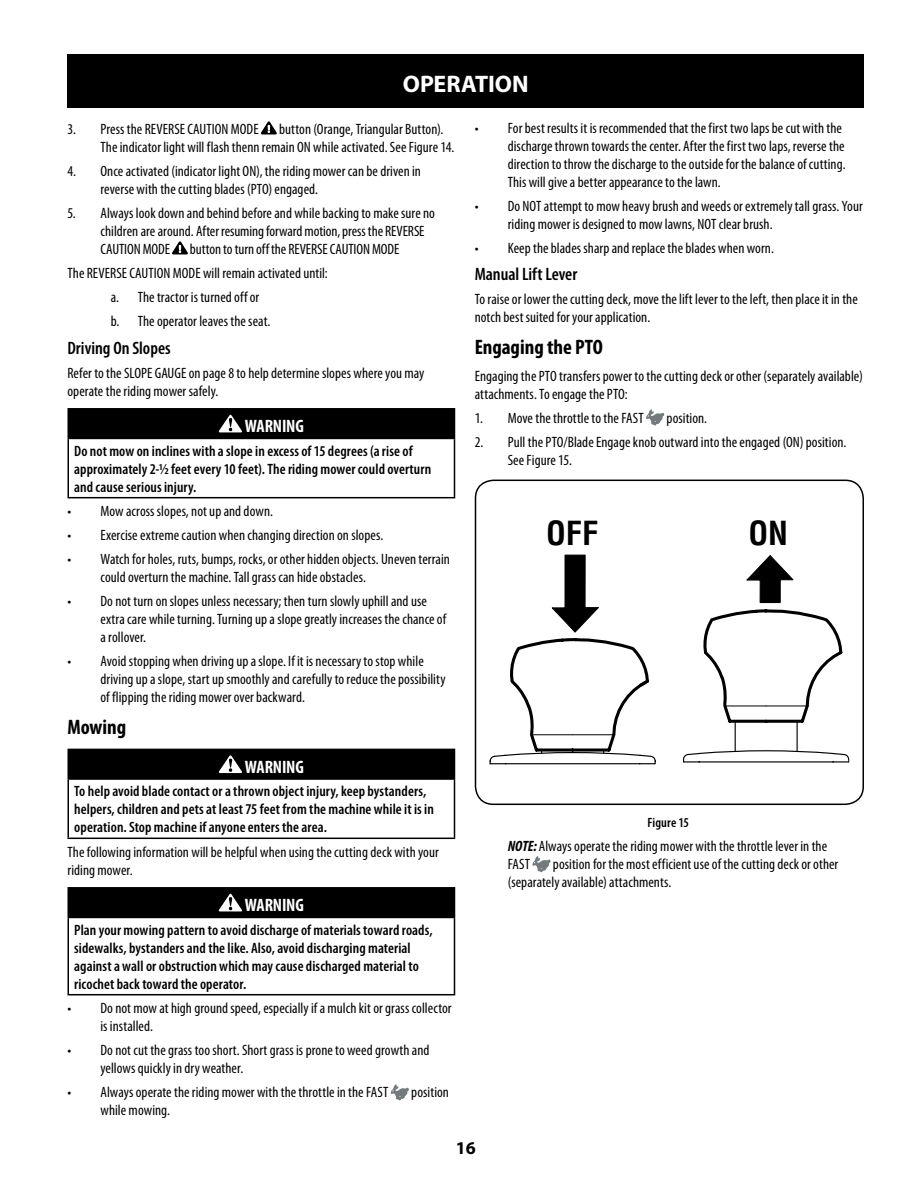
<style>
.page{position:relative;width:918px;height:1188px;background:#fff}
.page>*{position:absolute;margin:0;border:0;box-sizing:border-box;transform-origin:0 0}
.t1{font:700 condensed 32.4px "Helvetica";color:#000}
.t2{font:700 24px "Myriad Pro";color:#fff}
.t3{font:700 condensed 21px "Myriad Pro";color:#000}
.t4{font:600 condensed 18px "Myriad Pro";color:#000}
.t5{font:700 condensed 18px "Myriad Pro";letter-spacing:-.01em;color:#fff}
.t6{font:700 18px "Myriad Pro";color:#000}
.t7{font:condensed 15px/18px "Myriad Pro";letter-spacing:.005em;color:#000}
.t8{font:600 condensed 15px/18px "Myriad Pro";letter-spacing:.005em;color:#000}
.t9{font:600 condensed 13.5px "Myriad Pro";letter-spacing:.01em;color:#000}
.s1{font-weight:700;font-style:italic}
</style>
<div class="page">
<div style="left:68px;top:54px;width:796px;height:54px;background:#000"></div>
<svg style="left:261px;top:121px;width:16px;height:14px"></svg>
<svg style="left:172px;top:241px;width:16px;height:14px"></svg>
<div style="left:68px;top:409px;width:386px;height:29px;background:#000"></div>
<hr style="left:68px;top:408px;width:387px;height:2px;background:#000">
<svg style="left:454px;top:410px;width:1px;height:28px"></svg>
<hr style="left:68px;top:438px;width:387px;height:1px;background:#000">
<hr style="left:68px;top:439px;width:1px;height:58px;background:#000">
<hr style="left:454px;top:439px;width:1px;height:58px;background:#000">
<hr style="left:68px;top:497px;width:387px;height:1px;background:#000">
<svg style="left:219px;top:415px;width:23px;height:17px"></svg>
<div style="left:68px;top:749px;width:386px;height:30px;background:#000"></div>
<hr style="left:68px;top:749px;width:387px;height:1px;background:#000">
<svg style="left:454px;top:750px;width:1px;height:28px"></svg>
<hr style="left:68px;top:778px;width:387px;height:2px;background:#000">
<hr style="left:68px;top:780px;width:1px;height:58px;background:#000">
<hr style="left:454px;top:780px;width:1px;height:58px;background:#000">
<hr style="left:68px;top:838px;width:387px;height:1px;background:#000">
<svg style="left:219px;top:755px;width:23px;height:18px"></svg>
<div style="left:68px;top:888px;width:386px;height:29px;background:#000"></div>
<hr style="left:68px;top:887px;width:387px;height:2px;background:#000">
<svg style="left:454px;top:889px;width:1px;height:28px"></svg>
<hr style="left:68px;top:917px;width:387px;height:1px;background:#000">
<hr style="left:68px;top:918px;width:1px;height:76px;background:#000">
<hr style="left:454px;top:918px;width:1px;height:76px;background:#000">
<hr style="left:68px;top:994px;width:387px;height:1px;background:#000">
<svg style="left:219px;top:894px;width:23px;height:17px"></svg>
<svg style="left:391px;top:1084px;width:18px;height:17px"></svg>
<svg style="left:646px;top:409px;width:19px;height:17px"></svg>
<svg style="left:489px;top:554px;width:167px;height:211px"></svg>
<svg style="left:683px;top:555px;width:167px;height:208px"></svg>
<div style="left:475px;top:480px;width:389px;height:325px;border:2px solid #000;border-radius:18px"></div>
<svg style="left:532px;top:856px;width:19px;height:17px"></svg>
<h2 class="t2" style="left:403px;top:68px;width:127px">OPERATION</h2>
<p class="t7" style="left:100px;top:121px;width:355px;text-indent:179px">button (Orange, Triangular Button).<br>The indicator light will flash thenn remain ON while activated. See Figure 14.</p>
<p class="t7" style="left:100px;top:163px;width:322px;text-indent:-33px">4. Once activated (indicator light ON), the riding mower can be driven in reverse with the cutting blades (PTO) engaged.</p>
<p class="t7" style="left:100px;top:205px;width:336px;text-indent:-33px">5. Always look down and behind before and while backing to make sure no children are around. After resuming forward motion, press the REVERSE<br>CAUTION MODE</p>
<p class="t7" style="left:68px;top:121px;width:193px">3. Press the REVERSE CAUTION MODE</p>
<p class="t7" style="left:190px;top:241px;width:211px">button to turn off the REVERSE CAUTION MODE</p>
<p class="t7" style="left:67px;top:265px;width:262px">The REVERSE CAUTION MODE will remain activated until:</p>
<p class="t7" style="left:111px;top:289px;width:150px">a. The tractor is turned off or</p>
<p class="t7" style="left:111px;top:313px;width:161px">b. The operator leaves the seat.</p>
<p class="t4" style="left:68px;top:337px;width:105px">Driving On Slopes</p>
<p class="t7" style="left:68px;top:364px;width:358px">Refer to the SLOPE GAUGE on page 8 to help determine slopes where you may operate the riding mower safely.</p>
<p class="t5" style="left:245px;top:415px;width:60px">WARNING</p>
<p class="t8" style="left:74px;top:441px;width:359px">Do not mow on inclines with a slope in excess of 15 degrees (a rise of approximately 2-1⁄2 feet every 10 feet). The riding mower could overturn and cause serious injury.</p>
<p class="t7" style="left:67px;top:503px;width:207px">• Mow across slopes, not up and down.</p>
<p class="t7" style="left:67px;top:527px;width:317px">• Exercise extreme caution when changing direction on slopes.</p>
<p class="t7" style="left:100px;top:551px;width:351px;text-indent:-33px">• Watch for holes, ruts, bumps, rocks, or other hidden objects. Uneven terrain could overturn the machine. Tall grass can hide obstacles.</p>
<p class="t7" style="left:100px;top:593px;width:347px;text-indent:-33px">• Do not turn on slopes unless necessary; then turn slowly uphill and use extra care while turning. Turning up a slope greatly increases the chance of a rollover.</p>
<p class="t7" style="left:100px;top:653px;width:347px;text-indent:-33px">• Avoid stopping when driving up a slope. If it is necessary to stop while driving up a slope, start up smoothly and carefully to reduce the possibility of flipping the riding mower over backward.</p>
<h3 class="t3" style="left:68px;top:714px;width:60px">Mowing</h3>
<p class="t5" style="left:245px;top:756px;width:60px">WARNING</p>
<p class="t8" style="left:74px;top:782px;width:361px">To help avoid blade contact or a thrown object injury, keep bystanders, helpers, children and pets at least 75 feet from the machine while it is in operation. Stop machine if anyone enters the area.</p>
<p class="t7" style="left:68px;top:843px;width:373px">The following information will be helpful when using the cutting deck with your riding mower.</p>
<p class="t5" style="left:245px;top:894px;width:60px">WARNING</p>
<p class="t8" style="left:74px;top:920px;width:360px">Plan your mowing pattern to avoid discharge of materials toward roads, sidewalks, bystanders and the like. Also, avoid discharging material against a wall or obstruction which may cause discharged material to ricochet back toward the operator.</p>
<p class="t7" style="left:100px;top:1000px;width:353px;text-indent:-33px">• Do not mow at high ground speed, especially if a mulch kit or grass collector is installed.</p>
<p class="t7" style="left:100px;top:1042px;width:331px;text-indent:-33px">• Do not cut the grass too short. Short grass is prone to weed growth and yellows quickly in dry weather.</p>
<p class="t7" style="left:68px;top:1084px;width:322px">• Always operate the riding mower with the throttle in the FAST</p>
<p class="t7" style="left:411px;top:1084px;width:39px">position</p>
<p class="t7" style="left:101px;top:1102px;width:71px">while mowing.</p>
<p class="t7" style="left:508px;top:119px;width:339px;text-indent:-33px">• For best results it is recommended that the first two laps be cut with the discharge thrown towards the center. After the first two laps, reverse the direction to throw the discharge to the outside for the balance of cutting.<br>This will give a better appearance to the lawn.</p>
<p class="t7" style="left:508px;top:197px;width:357px;text-indent:-33px">• Do NOT attempt to mow heavy brush and weeds or extremely tall grass. Your riding mower is designed to mow lawns, NOT clear brush.</p>
<p class="t7" style="left:475px;top:239px;width:301px">• Keep the blades sharp and replace the blades when worn.</p>
<p class="t4" style="left:475px;top:263px;width:104px">Manual Lift Lever</p>
<p class="t7" style="left:475px;top:291px;width:385px">To raise or lower the cutting deck, move the lift lever to the left, then place it in the notch best suited for your application.</p>
<h3 class="t3" style="left:475px;top:333px;width:130px">Engaging the PTO</h3>
<p class="t7" style="left:475px;top:367px;width:390px">Engaging the PTO transfers power to the cutting deck or other (separately available) attachments. To engage the PTO:</p>
<p class="t7" style="left:475px;top:409px;width:171px">1. Move the throttle to the FAST</p>
<p class="t7" style="left:667px;top:409px;width:42px">position.</p>
<p class="t7" style="left:508px;top:433px;width:340px;text-indent:-33px">2. Pull the PTO/Blade Engage knob outward into the engaged (ON) position.<br>See Figure 15.</p>
<h1 class="t1" style="left:546px;top:513px;width:54px">OFF</h1>
<h1 class="t1" style="left:748px;top:513px;width:41px">ON</h1>
<p class="t9" style="left:647px;top:814px;width:43px">Figure 15</p>
<p class="t7" style="left:508px;top:838px;width:321px"><span class="s1">NOTE:</span> Always operate the riding mower with the throttle lever in the<br>FAST</p>
<p class="t7" style="left:508px;top:856px;width:332px;text-indent:45px">position for the most efficient use of the cutting deck or other (separately available) attachments.</p>
<p class="t6" style="left:456px;top:1136px;width:21px">16</p>
</div>
